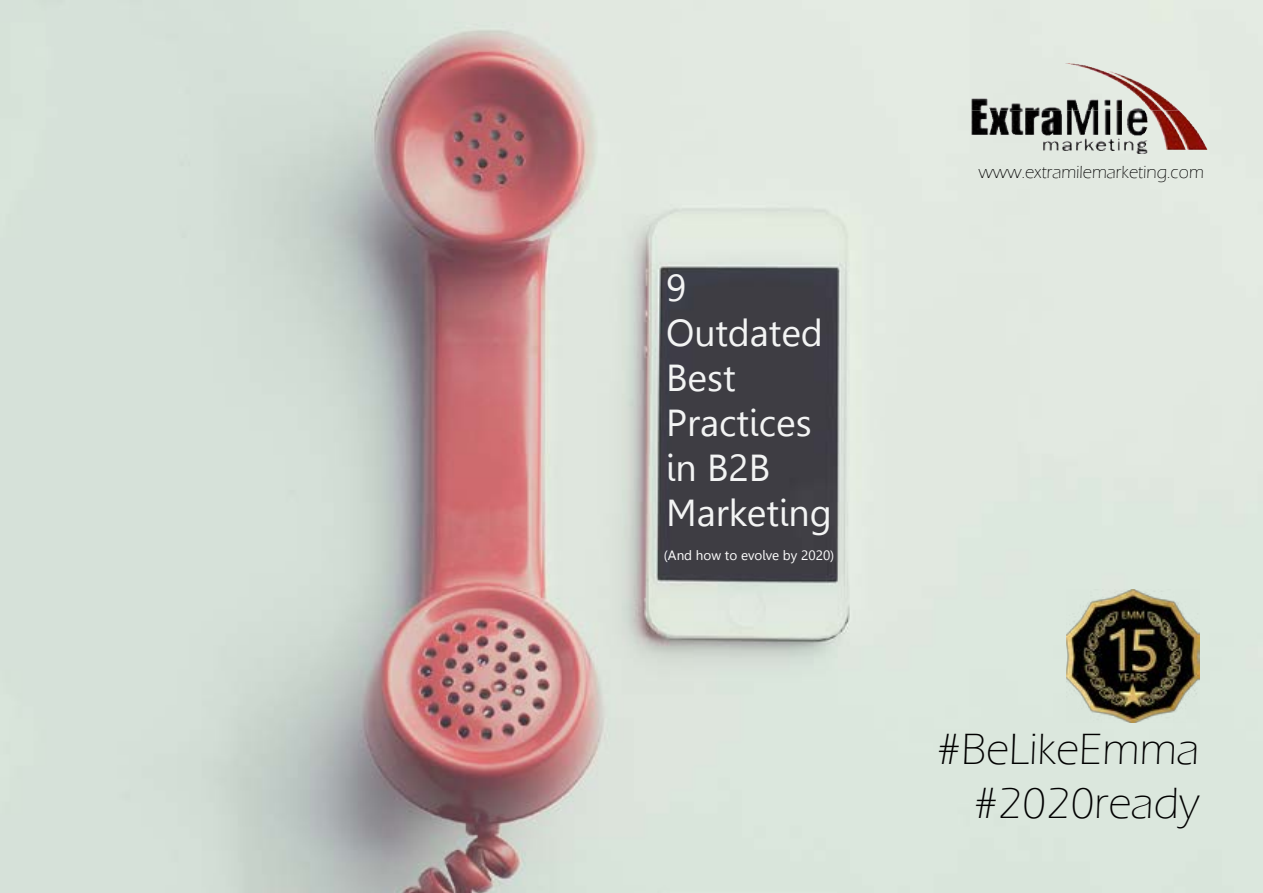
<style>
.page{position:relative;width:1263px;height:893px;background:#fff}
.page>*{position:absolute;margin:0;border:0;box-sizing:border-box;transform-origin:0 0}
.t1{font:300 45px/54px "Eras ITC";color:#000;text-align:right}
.t2{font:37.5px/45px "Leelawadee";color:#f3f4f4}
.t3{font:300 18px "Eras ITC";color:#000}
.t4{font:13.5px "Leelawadee";color:#fff}
</style>
<div class="page">
<img style="left:0;top:0;width:1263px;height:893px">
<img style="left:1064px;top:63px;width:98px;height:48px">
<img style="left:1126px;top:111px;width:81px;height:39px">
<img style="left:1067px;top:590px;width:132px;height:132px">
<p class="t2" style="left:666px;top:265px;width:167px">9<br>Outdated<br>Best<br>Practices in B2B<br>Marketing</p>
<p class="t4" style="left:664px;top:548px;width:172px">(And how to evolve by 2020)</p>
<p class="t3" style="left:978px;top:162px;width:227px">www.extramilemarketing.com</p>
<p class="t1" style="left:937px;top:723px;width:264px">#BeLikeEmma #2020ready</p>
</div>
